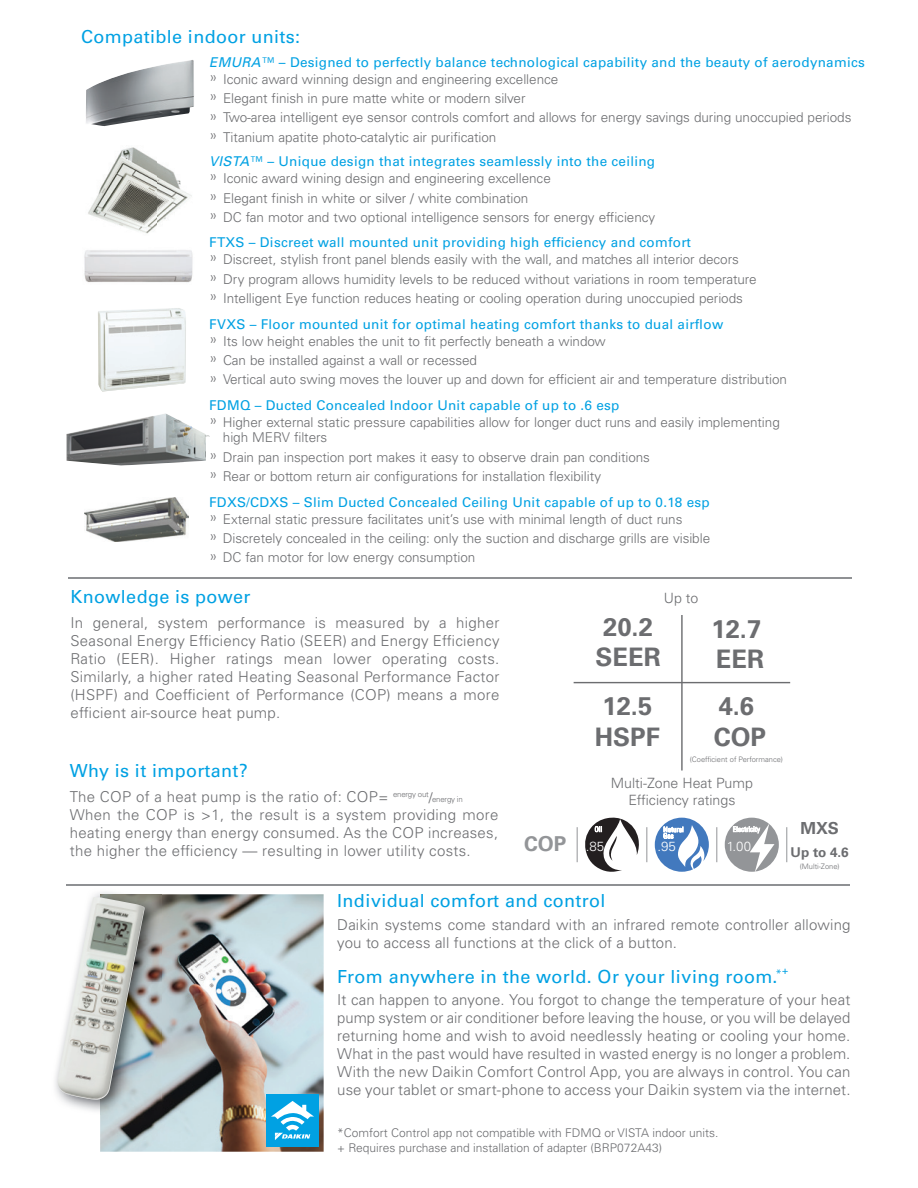
<style>
.page{position:relative;width:918px;height:1188px;background:#fff}
.page>*{position:absolute;margin:0;border:0;box-sizing:border-box;transform-origin:0 0}
.t1{font:700 25.5px/30.6px "Univers LT Std";color:#6c6d70;text-align:center}
.t2{font:700 20.55px "Univers LT Std";color:#939598}
.t3{font:18px "Univers LT Std";letter-spacing:.02em;color:#00a1e3}
.t4{font:700 16.65px "Univers LT Std";color:#6c6d70}
.t5{font:300 15px/18px "Univers";letter-spacing:.01em;color:#6c6d70}
.t6{font:300 15px/18px "Univers LT Std";letter-spacing:.02em;color:#6c6d70;text-align:justify}
.t7{font:300 14.1px/17px "Univers LT Std";color:#6c6d70;text-align:center}
.t8{font:300 13.5px/19.4px "Univers LT Std";letter-spacing:-.005em;color:#6c6d70}
.t9{font:13.5px/17.1px "Univers LT Std";letter-spacing:.02em;color:#00a1e3}
.t10{font:700 13.5px "Univers LT Std";color:#6c6d70}
.t11{font:300 13.2px "Univers LT Std";color:#fff}
.t12{font:300 12px/15px "Univers LT Std";color:#6c6d70}
.t13{font:300 7.5px "Univers LT Std";color:#6c6d70}
.s1{font-family:"Univers";font-style:italic}
.s2{font-family:"Univers";font-weight:300}
.s3{font-weight:300;font-size:15px;color:#6c6d70}
.s4{font-weight:300;color:#6c6d70}
.s5{font-size:15px}
.s6{font-weight:400;color:#00a1e3}
.s7{font-size:13.5px}
.s8{font-size:7.8px}
</style>
<div class="page">
<hr style="left:68px;top:578px;width:783px;height:1px;background:#8f9194">
<hr style="left:67px;top:884px;width:783px;height:2px;background:#8f9194">
<img style="left:100px;top:894px;width:224px;height:258px">
<img style="left:55px;top:892px;width:61px;height:219px">
<img style="left:100px;top:894px;width:61px;height:220px">
<img style="left:58px;top:897px;width:38px;height:203px">
<svg style="left:725px;top:818px;width:54px;height:54px"></svg>
<svg style="left:655px;top:818px;width:54px;height:54px"></svg>
<svg style="left:585px;top:817px;width:54px;height:55px"></svg>
<hr style="left:647px;top:827px;width:1px;height:35px;background:#939598">
<hr style="left:577px;top:827px;width:1px;height:35px;background:#939598">
<hr style="left:717px;top:827px;width:1px;height:35px;background:#939598">
<hr style="left:787px;top:827px;width:1px;height:35px;background:#939598">
<hr style="left:681px;top:615px;width:2px;height:156px;background:#6c6d70">
<hr style="left:574px;top:682px;width:216px;height:1px;background:#6c6d70">
<img style="left:84px;top:250px;width:109px;height:33px">
<img style="left:98px;top:308px;width:88px;height:84px">
<img style="left:86px;top:60px;width:108px;height:66px">
<img style="left:88px;top:147px;width:104px;height:87px">
<div style="left:266px;top:1094px;width:53px;height:53px;background:#00a1e3"></div>
<svg style="left:271px;top:1101px;width:43px;height:39px"></svg>
<img style="left:85px;top:498px;width:103px;height:43px">
<img style="left:66px;top:413px;width:144px;height:53px">
<h3 class="t3" style="left:81px;top:26px;width:221px">Compatible indoor units:</h3>
<p class="t9" style="left:209px;top:53px;width:657px"><span class="s1">EMURA</span><span class="s2">™</span> – Designed to perfectly balance technological capability and the beauty of aerodynamics <span class="s3">»</span> <span class="s4">Iconic award winning design and engineering excellence</span></p>
<p class="t8" style="left:209px;top:89px;width:644px"><span class="s5">»</span> Elegant finish in pure matte white or modern silver<br><span class="s5">»</span> Two-area intelligent eye sensor controls comfort and allows for energy savings during unoccupied periods <span class="s5">»</span> Titanium apatite photo-catalytic air purification</p>
<p class="t9" style="left:209px;top:153px;width:447px"><span class="s1">VISTA</span><span class="s2">™</span> – Unique design that integrates seamlessly into the ceiling <span class="s3">»</span> <span class="s4">Iconic award wining design and engineering excellence</span></p>
<p class="t8" style="left:209px;top:188px;width:447px"><span class="s5">»</span> Elegant finish in white or silver / white combination<br><span class="s5">»</span> DC fan motor and two optional intelligence sensors for energy efficiency</p>
<p class="t8" style="left:209px;top:234px;width:531px;line-height:17.1px"><span class="s6">FTXS – Discreet wall mounted unit providing high efficiency and comfort<br></span><span class="s5">»</span> Discreet, stylish front panel blends easily with the wall, and matches all interior decors</p>
<p class="t8" style="left:209px;top:269px;width:549px"><span class="s5">»</span> Dry program allows humidity levels to be reduced without variations in room temperature <span class="s5">»</span> Intelligent Eye function reduces heating or cooling operation during unoccupied periods</p>
<p class="t9" style="left:209px;top:315px;width:515px">FVXS – Floor mounted unit for optimal heating comfort thanks to dual airflow <span class="s3">»</span> <span class="s4">Its low height enables the unit to fit perfectly beneath a window</span></p>
<p class="t8" style="left:209px;top:351px;width:579px"><span class="s5">»</span> Can be installed against a wall or recessed<br><span class="s5">»</span> Vertical auto swing moves the louver up and down for efficient air and temperature distribution</p>
<p class="t8" style="left:209px;top:397px;width:572px;line-height:17.1px"><span class="s6">FDMQ – Ducted Concealed Indoor Unit capable of up to .6 esp<br></span><span class="s5">»</span> Higher external static pressure capabilities allow for longer duct runs and easily implementing</p>
<p class="t8" style="left:209px;top:428px;width:442px;text-indent:14px">high MERV filters<br><span class="s5">»</span> Drain pan inspection port makes it easy to observe drain pan conditions <span class="s5">»</span> Rear or bottom return air configurations for installation flexibility</p>
<p class="t8" style="left:209px;top:493px;width:502px;line-height:17.1px"><span class="s6">FDXS/CDXS – Slim Ducted Concealed Ceiling Unit capable of up to 0.18 esp </span><span class="s5">»</span> External static pressure facilitates unit’s use with minimal length of duct runs</p>
<p class="t8" style="left:209px;top:529px;width:502px"><span class="s5">»</span> Discretely concealed in the ceiling: only the suction and discharge grills are visible <span class="s5">»</span> DC fan motor for low energy consumption</p>
<h3 class="t3" style="left:70px;top:586px;width:182px">Knowledge is power</h3>
<p class="t6" style="left:70px;top:614px;width:431px">In general, system performance is measured by a higher Seasonal Energy Efficiency Ratio (SEER) and Energy Efficiency Ratio (EER). Higher ratings mean lower operating costs.<br>Similarly, a higher rated Heating Seasonal Performance Factor (HSPF) and Coefficient of Performance (COP) means a more efficient air-source heat pump.</p>
<h3 class="t3" style="left:70px;top:760px;width:180px">Why is it important?</h3>
<p class="t6" style="left:70px;top:787px;width:430px;text-align:left">The COP of a heat pump is the ratio of: COP= <sup>energy</sup> <sup>out</sup><span class="s7">/</span><span class="s8">energy in </span>When the COP is &gt;1, the result is a system providing more heating energy than energy consumed. As the COP increases, the higher the efficiency — resulting in lower utility costs.</p>
<h2 class="t2" style="left:524px;top:832px;width:44px">COP</h2>
<p class="t7" style="left:664px;top:589px;width:36px">Up to</p>
<h1 class="t1" style="left:596px;top:612px;width:67px">20.2<br>SEER</h1>
<h1 class="t1" style="left:712px;top:614px;width:54px;text-align:left">12.7<br>EER</h1>
<h1 class="t1" style="left:714px;top:691px;width:54px;text-align:left">4.6<br>COP</h1>
<p class="t13" style="left:690px;top:754px;width:95px">(Coefficient of Performance)</p>
<h1 class="t1" style="left:595px;top:691px;width:67px">12.5<br>HSPF</h1>
<p class="t7" style="left:611px;top:775px;width:144px">Multi-Zone Heat Pump<br>Efficiency ratings</p>
<p class="t11" style="left:586px;top:838px;width:20px">.85</p>
<p class="t11" style="left:657px;top:838px;width:20px">.95</p>
<p class="t11" style="left:727px;top:838px;width:26px">1.00</p>
<p class="t4" style="left:800px;top:818px;width:40px">MXS</p>
<p class="t10" style="left:791px;top:844px;width:60px">Up to 4.6</p>
<p class="t13" style="left:800px;top:861px;width:42px">(Multi-Zone)</p>
<h3 class="t3" style="left:337px;top:890px;width:270px">Individual comfort and control</h3>
<p class="t5" style="left:337px;top:915px;width:515px">Daikin systems come standard with an infrared remote controller allowing you to access all functions at the click of a button.</p>
<h3 class="t3" style="left:337px;top:966px;width:452px">From anywhere in the world. Or your living room.<sup>*+</sup></h3>
<p class="t5" style="left:337px;top:991px;width:515px;text-align:justify">It can happen to anyone. You forgot to change the temperature of your heat pump system or air conditioner before leaving the house, or you will be delayed returning home and wish to avoid needlessly heating or cooling your home.<br>What in the past would have resulted in wasted energy is no longer a problem.<br>With the new Daikin Comfort Control App, you are always in control. You can use your tablet or smart-phone to access your Daikin system via the internet.</p>
<p class="t12" style="left:337px;top:1125px;width:383px">*Comfort Control app not compatible with FDMQ or VISTA indoor units. + Requires purchase and installation of adapter (BRP072A43)</p>
</div>
